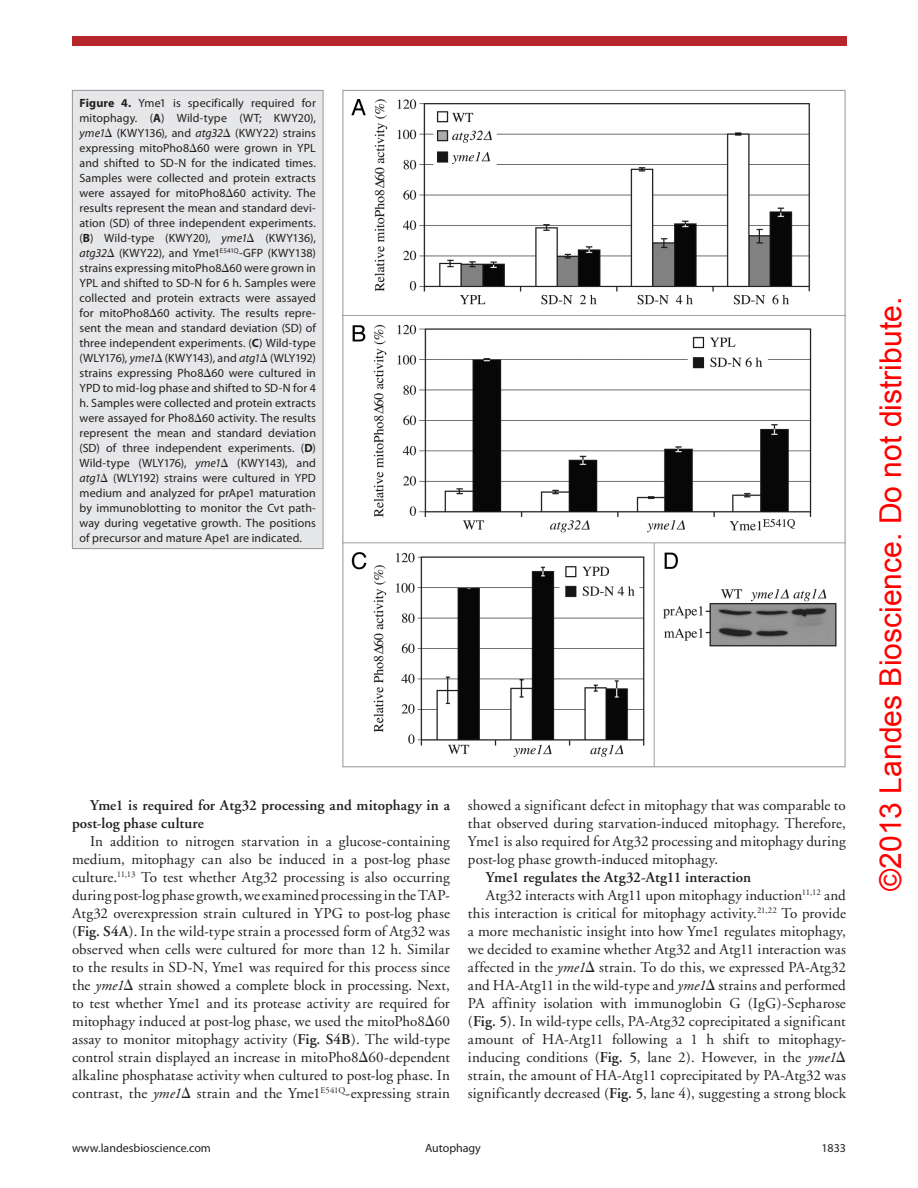
<style>
.page{position:relative;width:918px;height:1188px;background:#fff}
.page>*{position:absolute;margin:0;border:0;box-sizing:border-box;transform-origin:0 0}
.t1{font:30.15px "Arial";color:#f00}
.t2{font:15px/18px "Adobe Garamond";letter-spacing:.01em;color:#231f20;text-align:justify}
.t3{font:600 15px/18px "Adobe Garamond";letter-spacing:.005em;color:#231f20}
.t4{font:12px/15px "Myriad Pro";letter-spacing:.005em;color:#231f20;text-align:justify}
.s1{font-weight:700}
.s2{font-style:italic}
.s3{font-family:"Universal Std Greekw Math Pi"}
.s4{font-weight:600}
</style>
<div class="page">
<div style="left:72px;top:36px;width:774px;height:10px;background:#b7262b"></div>
<img style="left:345px;top:99px;width:498px;height:666px">
<div style="left:72px;top:90px;width:251px;height:459px;background:#e6e7e9"></div>
<div style="left:72px;top:90px;width:251px;height:459px;border:1px solid #939598"></div>
<p class="t4" style="left:79px;top:95px;width:238px"><span class="s1">Figure 4.</span> Yme1 is specifically required for mitophagy. (<span class="s1">A</span>) Wild-type (WT; KWY20), <span class="s2">yme1</span><span class="s3">Δ</span> (KWY136), and <span class="s2">atg32</span><span class="s3">Δ</span> (KWY22) strains expressing mitoPho8<span class="s3">Δ</span>60 were grown in YPL and shifted to SD-N for the indicated times.<br>Samples were collected and protein extracts were assayed for mitoPho8<span class="s3">Δ</span>60 activity. The results represent the mean and standard devi&shy;ation (SD) of three independent experiments. (<span class="s1">B</span>) Wild-type (KWY20), <span class="s2">yme1</span><span class="s3">Δ</span> (KWY136), <span class="s2">atg32</span><span class="s3">Δ</span> (KWY22), and Yme1<sup>E541Q</sup>-GFP (KWY138) strains expressing mitoPho8<span class="s3">Δ</span>60 were grown in YPL and shifted to SD-N for 6 h. Samples were collected and protein extracts were assayed for mitoPho8<span class="s3">Δ</span>60 activity. The results repre&shy;sent the mean and standard deviation (SD) of three independent experiments. (<span class="s1">C</span>) Wild-type (WLY176), <span class="s2">yme1</span><span class="s3">Δ</span> (KWY143), and <span class="s2">atg1</span><span class="s3">Δ</span> (WLY192) strains expressing Pho8<span class="s3">Δ</span>60 were cultured in YPD to mid-log phase and shifted to SD-N for 4 h. Samples were collected and protein extracts were assayed for Pho8<span class="s3">Δ</span>60 activity. The results represent the mean and standard deviation (SD) of three independent experiments. (<span class="s1">D</span>)<br>Wild-type (WLY176), <span class="s2">yme1</span><span class="s3">Δ</span> (KWY143), and <span class="s2">atg1</span><span class="s3">Δ</span> (WLY192) strains were cultured in YPD medium and analyzed for prApe1 maturation by immunoblotting to monitor the Cvt path&shy;way during vegetative growth. The positions of precursor and mature Ape1 are indicated.</p>
<p class="t3" style="left:72px;top:797px;width:379px;text-indent:18px">Yme1 is required for Atg32 processing and mitophagy in a post-log phase culture</p>
<p class="t2" style="left:72px;top:833px;width:380px;text-indent:18px">In addition to nitrogen starvation in a glucose-containing medium, mitophagy can also be induced in a post-log phase culture.<sup>11,13</sup> To test whether Atg32 processing is also occurring during post-log phase growth, we examined processing in the TAP-Atg32 overexpression strain cultured in YPG to post-log phase (<span class="s4">Fig. S4A</span>). In the wild-type strain a processed form of Atg32 was observed when cells were cultured for more than 12 h. Similar to the results in SD-N, Yme1 was required for this process since the <span class="s2">yme1</span><span class="s3">Δ</span> strain showed a complete block in processing. Next, to test whether Yme1 and its protease activity are required for mitophagy induced at post-log phase, we used the mitoPho8<span class="s3">Δ</span>60 assay to monitor mitophagy activity (<span class="s4">Fig. S4B</span>). The wild-type control strain displayed an increase in mitoPho8<span class="s3">Δ</span>60-dependent alkaline phosphatase activity when cultured to post-log phase. In contrast, the <span class="s2">yme1</span><span class="s3">Δ</span> strain and the Yme1<sup>E541Q</sup>-expressing strain</p>
<p class="t2" style="left:468px;top:797px;width:379px">showed a significant defect in mitophagy that was comparable to that observed during starvation-induced mitophagy. Therefore, Yme1 is also required for Atg32 processing and mitophagy during post-log phase growth-induced mitophagy.</p>
<p class="t3" style="left:486px;top:869px;width:267px">Yme1 regulates the Atg32-Atg11 interaction</p>
<p class="t2" style="left:486px;top:887px;width:361px">Atg32 interacts with Atg11 upon mitophagy induction<sup>11,12</sup> and</p>
<p class="t2" style="left:468px;top:905px;width:379px">this interaction is critical for mitophagy activity.<sup>21,22</sup> To provide</p>
<p class="t2" style="left:468px;top:923px;width:379px">a more mechanistic insight into how Yme1 regulates mitophagy,</p>
<p class="t2" style="left:468px;top:941px;width:379px">we decided to examine whether Atg32 and Atg11 interaction was</p>
<p class="t2" style="left:468px;top:959px;width:379px">affected in the <span class="s2">yme1</span><span class="s3">Δ</span> strain. To do this, we expressed PA-Atg32</p>
<p class="t2" style="left:468px;top:977px;width:379px">and HA-Atg11 in the wild-type and <span class="s2">yme1</span><span class="s3">Δ</span> strains and performed</p>
<p class="t2" style="left:468px;top:995px;width:379px">PA affinity isolation with immunoglobin G (IgG)-Sepharose</p>
<p class="t2" style="left:468px;top:1013px;width:379px">(<span class="s4">Fig. 5</span>). In wild-type cells, PA-Atg32 coprecipitated a significant</p>
<p class="t2" style="left:468px;top:1031px;width:379px">amount of HA-Atg11 following a 1 h shift to mitophagy-</p>
<p class="t2" style="left:468px;top:1049px;width:379px">inducing conditions (<span class="s4">Fig. 5</span>, lane 2). However, in the <span class="s2">yme1</span><span class="s3">Δ</span></p>
<p class="t2" style="left:468px;top:1067px;width:379px">strain, the amount of HA-Atg11 coprecipitated by PA-Atg32 was</p>
<p class="t2" style="left:468px;top:1085px;width:379px">significantly decreased (<span class="s4">Fig. 5</span>, lane 4), suggesting a strong block</p>
<p class="t4" style="left:72px;top:1140px;width:140px">www.landesbioscience.com</p>
<p class="t4" style="left:425px;top:1140px;width:57px">Autophagy</p>
<p class="t4" style="left:821px;top:1140px;width:26px">1833</p>
<h1 class="t1" style="left:871px;top:891px;width:595px;rotate:-90deg">©2013 Landes Bioscience. Do not distribute.</h1>
</div>
